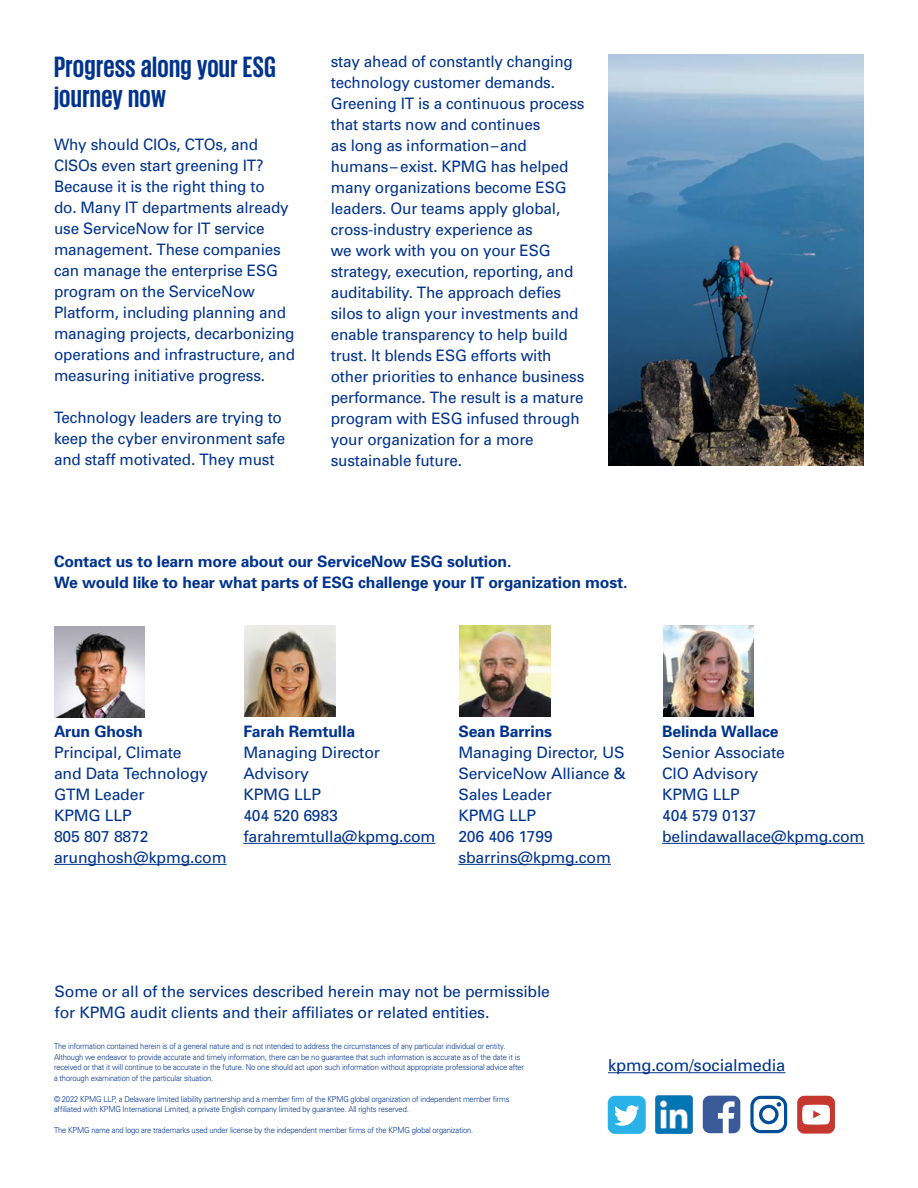
<style>
.page{position:relative;width:918px;height:1188px;background:#fff}
.page>*{position:absolute;margin:0;border:0;box-sizing:border-box;transform-origin:0 0}
.t1{font:700 30px/30px "KPMG";letter-spacing:.01em;color:#00338d}
.t2{font:16.5px "Univers";letter-spacing:-.01em;color:#00338d}
.t3{font:15.75px/21px "Univers";letter-spacing:-.01em;color:#00338d}
.t4{font:700 15.75px/21px "Univers";letter-spacing:-.01em;color:#00338d}
.t5{font:300 8.25px/10.5px "Univers";letter-spacing:-.02em;color:#00338d;scale:.92 1}
</style>
<div class="page">
<img style="left:608px;top:54px;width:256px;height:411px">
<hr style="left:608px;top:1072px;width:177px;height:1px;background:#00338d">
<svg style="left:797px;top:1096px;width:38px;height:38px"></svg>
<svg style="left:750px;top:1096px;width:37px;height:37px"></svg>
<svg style="left:703px;top:1096px;width:37px;height:37px"></svg>
<svg style="left:608px;top:1096px;width:38px;height:38px"></svg>
<img style="left:655px;top:1096px;width:38px;height:37px">
<hr style="left:243px;top:843px;width:192px;height:1px;background:#00338d">
<img style="left:244px;top:625px;width:91px;height:91px">
<hr style="left:662px;top:843px;width:203px;height:1px;background:#00338d">
<img style="left:663px;top:625px;width:91px;height:91px">
<hr style="left:458px;top:864px;width:153px;height:1px;background:#00338d">
<img style="left:459px;top:625px;width:91px;height:91px">
<hr style="left:54px;top:864px;width:173px;height:1px;background:#00338d">
<img style="left:54px;top:626px;width:91px;height:91px">
<h1 class="t1" style="left:54px;top:51px;width:224px">Progress along your ESG journey now</h1>
<p class="t3" style="left:54px;top:134px;width:243px">Why should CIOs, CTOs, and<br>CISOs even start greening IT?<br>Because it is the right thing to<br>do. Many IT departments already use ServiceNow for IT service management. These companies can manage the enterprise ESG program on the ServiceNow<br>Platform, including planning and managing projects, decarbonizing operations and infrastructure, and measuring initiative progress.</p>
<p class="t3" style="left:54px;top:407px;width:233px">Technology leaders are trying to keep the cyber environment safe and staff motivated. They must</p>
<p class="t3" style="left:331px;top:50px;width:255px">stay ahead of constantly changing technology customer demands.<br>Greening IT is a continuous process that starts now and continues<br>as long as information–and humans– exist. KPMG has helped many organizations become ESG leaders. Our teams apply global, cross-industry experience as<br>we work with you on your ESG strategy, execution, reporting, and auditability. The approach defies silos to align your investments and enable transparency to help build trust. It blends ESG efforts with other priorities to enhance business performance. The result is a mature program with ESG infused through your organization for a more sustainable future.</p>
<p class="t4" style="left:54px;top:550px;width:575px">Contact us to learn more about our ServiceNow ESG solution.<br>We would like to hear what parts of ESG challenge your IT organization most.</p>
<p class="t4" style="left:54px;top:720px;width:90px">Arun Ghosh</p>
<p class="t3" style="left:54px;top:742px;width:174px">Principal, Climate<br>and Data Technology<br>GTM Leader<br>KPMG LLP<br>805 807 8872 arunghosh@kpmg.com</p>
<p class="t4" style="left:243px;top:720px;width:113px">Farah Remtulla</p>
<p class="t3" style="left:243px;top:742px;width:194px">Managing Director<br>Advisory<br>KPMG LLP<br>404 520 6983 farahremtulla@kpmg.com</p>
<p class="t4" style="left:458px;top:720px;width:95px">Sean Barrins</p>
<p class="t3" style="left:458px;top:742px;width:169px">Managing Director, US<br>ServiceNow Alliance &amp;<br>Sales Leader<br>KPMG LLP<br>206 406 1799 sbarrins@kpmg.com</p>
<p class="t4" style="left:662px;top:720px;width:118px">Belinda Wallace</p>
<p class="t3" style="left:662px;top:742px;width:204px">Senior Associate<br>CIO Advisory<br>KPMG LLP<br>404 579 0137 belindawallace@kpmg.com</p>
<p class="t3" style="left:55px;top:981px;width:497px">Some or all of the services described herein may not be permissible for KPMG audit clients and their affiliates or related entities.</p>
<p class="t5" style="left:54px;top:1041px;width:513px">The information contained herein is of a general nature and is not intended to address the circumstances of any particular individual or entity.<br>Although we endeavor to provide accurate and timely information, there can be no guarantee that such information is accurate as of the date it is received or that it will continue to be accurate in the future. No one should act upon such information without appropriate professional advice after a thorough examination of the particular situation.</p>
<p class="t5" style="left:54px;top:1094px;width:497px">© 2022 KPMG LLP, a Delaware limited liability partnership and a member firm of the KPMG global organization of independent member firms affiliated with KPMG International Limited, a private English company limited by guarantee. All rights reserved.</p>
<p class="t5" style="left:54px;top:1125px;width:457px">The KPMG name and logo are trademarks used under license by the independent member firms of the KPMG global organization.</p>
<p class="t2" style="left:608px;top:1055px;width:179px">kpmg.com/socialmedia</p>
</div>
